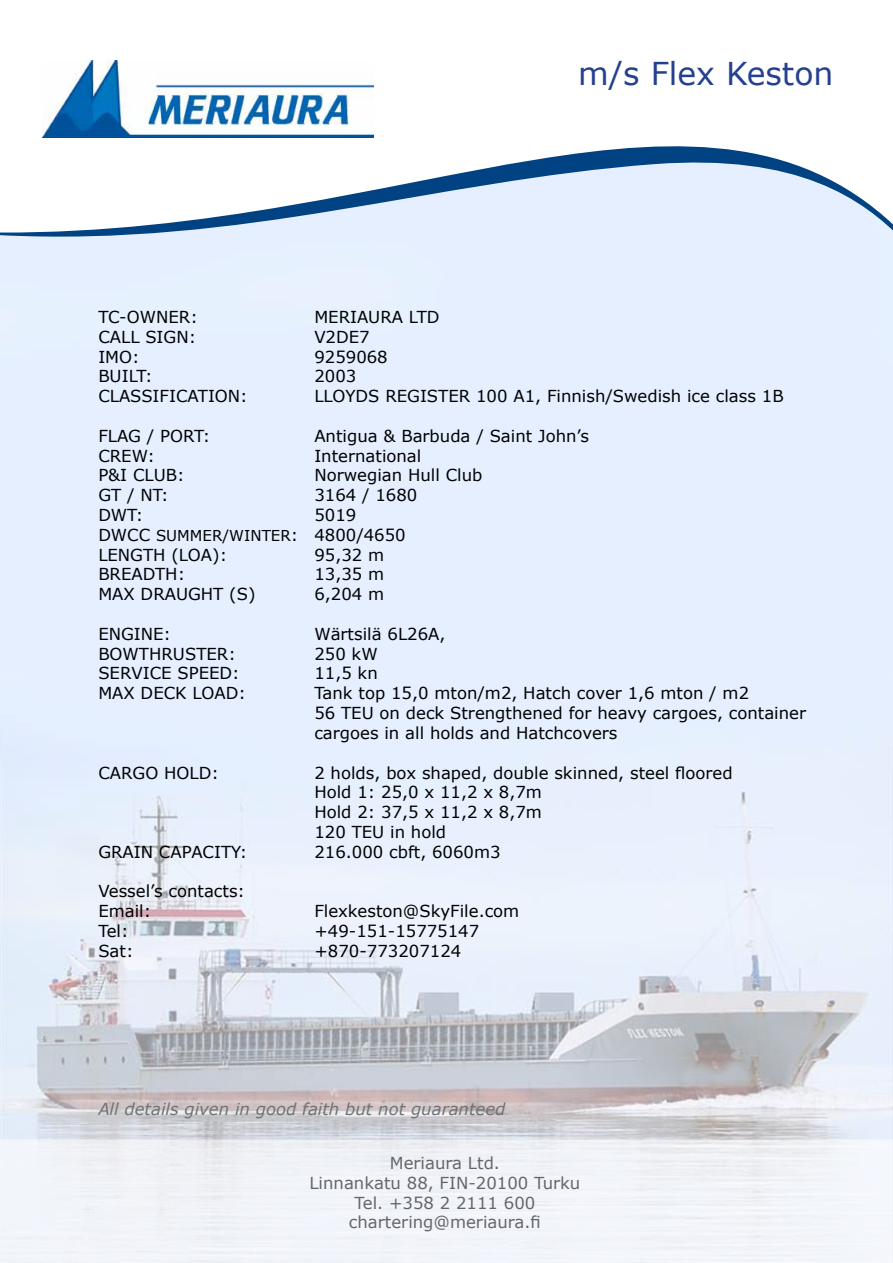
<style>
.page{position:relative;width:893px;height:1263px;background:#fff}
.page>*{position:absolute;margin:0;border:0;box-sizing:border-box;transform-origin:0 0}
.t1{font:31.5px "Verdana";color:#25408f}
.t2{font:16.5px/19.8px "Verdana";color:#000}
.t3{font:16.5px/19.8px "Verdana";color:#656669;text-align:center}
.t4{font:italic 16.5px "Verdana";color:#717275}
.s1{font-size:15px}
</style>
<div class="page">
<img style="left:0;top:247px;width:893px;height:892px">
<svg style="left:0;top:60px;width:893px;height:187px"></svg>
<img style="left:42px;top:61px;width:332px;height:76px">
<div style="left:0;top:1139px;width:893px;height:124px;background:#f1f4f9"></div>
<h1 class="t1" style="left:578px;top:52px;width:257px">m/s Flex Keston</h1>
<p class="t2" style="left:98px;top:307px;width:101px">TC-OWNER:</p>
<p class="t2" style="left:314px;top:307px;width:127px">MERIAURA LTD</p>
<p class="t2" style="left:98px;top:327px;width:99px">CALL SIGN:</p>
<p class="t2" style="left:314px;top:327px;width:57px">V2DE7</p>
<p class="t2" style="left:98px;top:347px;width:43px">IMO:</p>
<p class="t2" style="left:314px;top:347px;width:75px">9259068</p>
<p class="t2" style="left:98px;top:366px;width:56px">BUILT:</p>
<p class="t2" style="left:314px;top:366px;width:43px">2003</p>
<p class="t2" style="left:98px;top:386px;width:151px">CLASSIFICATION:</p>
<p class="t2" style="left:314px;top:386px;width:471px">LLOYDS REGISTER 100 A1, Finnish/Swedish ice class 1B</p>
<p class="t2" style="left:98px;top:426px;width:113px">FLAG / PORT:</p>
<p class="t2" style="left:314px;top:426px;width:276px">Antigua &amp; Barbuda / Saint John’s</p>
<p class="t2" style="left:98px;top:446px;width:58px">CREW:</p>
<p class="t2" style="left:314px;top:446px;width:109px">International</p>
<p class="t2" style="left:98px;top:465px;width:88px">P&amp;I CLUB:</p>
<p class="t2" style="left:314px;top:465px;width:170px">Norwegian Hull Club</p>
<p class="t2" style="left:98px;top:485px;width:72px">GT / NT:</p>
<p class="t2" style="left:314px;top:485px;width:105px">3164 / 1680</p>
<p class="t2" style="left:98px;top:505px;width:46px">DWT:</p>
<p class="t2" style="left:98px;top:505px;width:309px;text-indent:216px">5019<br>DWCC <span class="s1">SUMMER/WINTER</span>: 4800/4650<br>LENGTH (LOA):</p>
<p class="t2" style="left:314px;top:545px;width:71px">95,32 m</p>
<p class="t2" style="left:98px;top:564px;width:88px">BREADTH:</p>
<p class="t2" style="left:314px;top:564px;width:71px">13,35 m</p>
<p class="t2" style="left:98px;top:584px;width:159px">MAX DRAUGHT (S)</p>
<p class="t2" style="left:314px;top:584px;width:71px">6,204 m</p>
<p class="t2" style="left:98px;top:624px;width:74px">ENGINE:</p>
<p class="t2" style="left:314px;top:624px;width:133px">Wärtsilä 6L26A,</p>
<p class="t2" style="left:98px;top:644px;width:13px">bowthruster</p>
<p class="t2" style="left:228px;top:644px;width:9px">:</p>
<p class="t2" style="left:314px;top:644px;width:65px">250 kW</p>
<p class="t2" style="left:98px;top:663px;width:143px">SERVICE SPEED:</p>
<p class="t2" style="left:314px;top:663px;width:65px">11,5 kn</p>
<p class="t2" style="left:98px;top:683px;width:149px">MAX DECK LOAD:</p>
<p class="t2" style="left:314px;top:683px;width:493px">Tank top 15,0 mton/m2, Hatch cover 1,6 mton / m2<br>56 TEU on deck Strengthened for heavy cargoes, container cargoes in all holds and Hatchcovers</p>
<p class="t2" style="left:98px;top:762px;width:122px">CARGO HOLD:</p>
<p class="t2" style="left:314px;top:762px;width:420px">2 holds, box shaped, double skinned, steel floored<br>Hold 1: 25,0 x 11,2 x 8,7m<br>Hold 2: 37,5 x 11,2 x 8,7m<br>120 TEU in hold</p>
<p class="t2" style="left:98px;top:842px;width:150px">GRAIN CAPACITY:</p>
<p class="t2" style="left:314px;top:842px;width:188px">216.000 cbft, 6060m3</p>
<p class="t2" style="left:98px;top:881px;width:148px">Vessel’s contacts:<br>Email:</p>
<p class="t2" style="left:314px;top:901px;width:206px">Flexkeston@SkyFile.com</p>
<p class="t2" style="left:98px;top:921px;width:32px">Tel:</p>
<p class="t2" style="left:314px;top:921px;width:166px">+49-151-15775147</p>
<p class="t2" style="left:98px;top:941px;width:37px">Sat:</p>
<p class="t2" style="left:314px;top:941px;width:148px">+870-773207124</p>
<p class="t4" style="left:98px;top:1098px;width:409px">All details given in good faith but not guaranteed</p>
<p class="t3" style="left:309px;top:1153px;width:272px">Meriaura Ltd.<br>Linnankatu 88, FIN-20100 Turku<br>Tel. +358 2 2111 600 chartering@meriaura.fi</p>
</div>
